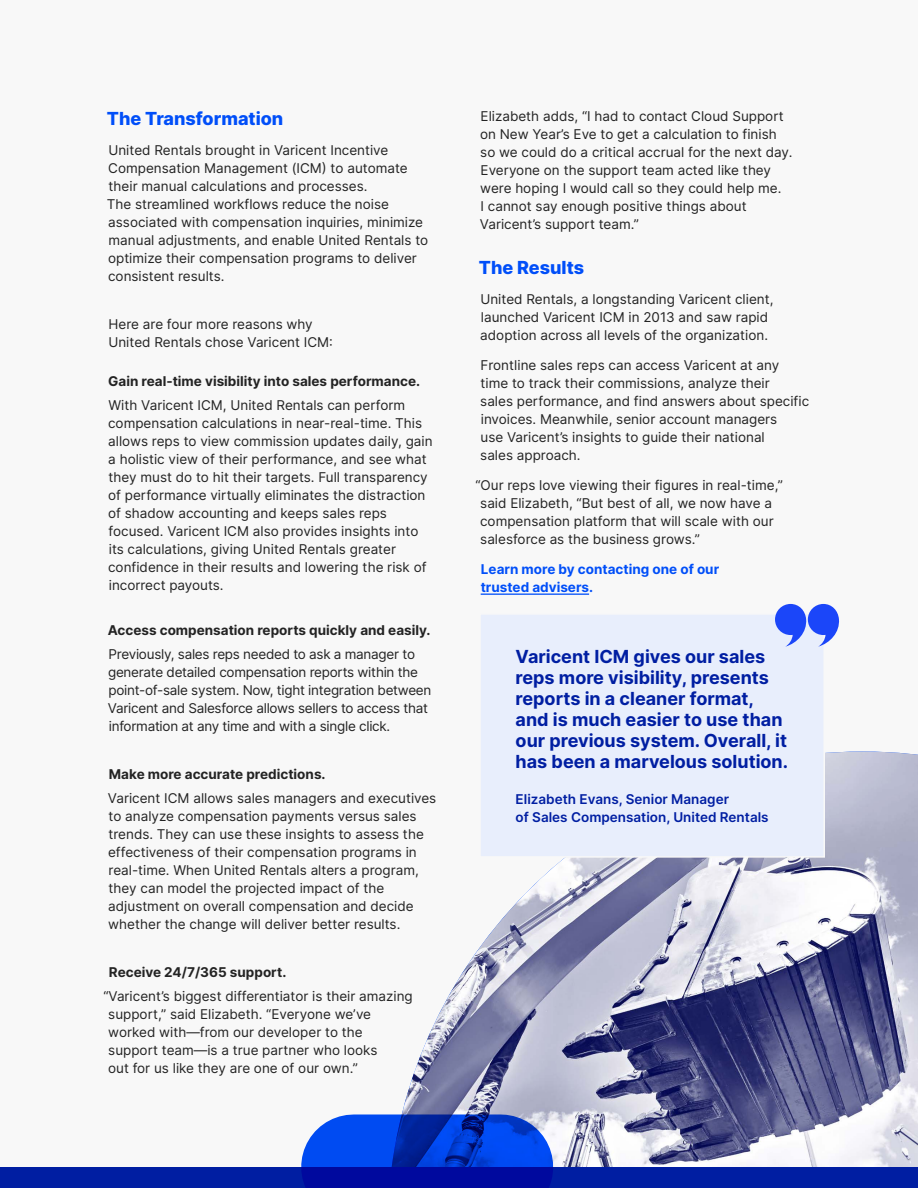
<style>
.page{position:relative;width:918px;height:1188px;background:#f8f8f8}
.page>*{position:absolute;margin:0;border:0;box-sizing:border-box;transform-origin:0 0}
.t1{font:700 18px/21px "Inter";color:#001ea2}
.t2{font:800 18px "Inter";color:#004ef9}
.t3{font:13.5px/18px "Inter";color:#232323}
.t4{font:13.5px/18px "Inter";letter-spacing:-.02em;color:#232323}
.t5{font:700 13.5px "Inter";color:#232323}
.t6{font:600 13.5px/18px "Inter";color:#001ea2}
.t7{font:700 13.5px/18px "Inter";color:#004ef9}
</style>
<div class="page">
<img style="left:402px;top:752px;width:516px;height:415px">
<div style="left:0;top:1167px;width:918px;height:21px;background:#001ea2"></div>
<div style="left:479px;top:613px;width:346px;height:245px;background:#e8eefc;border:2px solid #f8f8f8"></div>
<svg style="left:775px;top:604px;width:65px;height:43px"></svg>
<svg style="left:354px;top:1114px;width:147px;height:74px;background:#012cbe"></svg>
<hr style="left:481px;top:594px;width:108px;height:1px;background:#004ef9">
<h1 class="t2" style="left:107px;top:106px;width:178px">The Transformation</h1>
<p class="t3" style="left:107px;top:141px;width:323px">United Rentals brought in Varicent Incentive Compensation Management (ICM) to automate their manual calculations and processes.<br>The streamlined workflows reduce the noise associated with compensation inquiries, minimize manual adjustments, and enable United Rentals to optimize their compensation programs to deliver consistent results.</p>
<p class="t3" style="left:108px;top:315px;width:226px">Here are four more reasons why<br>United Rentals chose Varicent ICM:</p>
<p class="t5" style="left:108px;top:372px;width:313px">Gain real-time visibility into sales performance.</p>
<p class="t3" style="left:108px;top:396px;width:326px">With Varicent ICM, United Rentals can perform compensation calculations in near-real-time. This allows reps to view commission updates daily, gain a holistic view of their performance, and see what they must do to hit their targets. Full transparency of performance virtually eliminates the distraction of shadow accounting and keeps sales reps focused. Varicent ICM also provides insights into its calculations, giving United Rentals greater confidence in their results and lowering the risk of incorrect payouts.</p>
<p class="t5" style="left:108px;top:621px;width:324px">Access compensation reports quickly and easily.</p>
<p class="t4" style="left:108px;top:645px;width:325px">Previously, sales reps needed to ask a manager to generate detailed compensation reports within the point-of-sale system. Now, tight integration between Varicent and Salesforce allows sellers to access that information at any time and with a single click.</p>
<p class="t5" style="left:109px;top:765px;width:218px">Make more accurate predictions.</p>
<p class="t3" style="left:108px;top:789px;width:330px">Varicent ICM allows sales managers and executives to analyze compensation payments versus sales trends. They can use these insights to assess the effectiveness of their compensation programs in real-time. When United Rentals alters a program, they can model the projected impact of the adjustment on overall compensation and decide whether the change will deliver better results.</p>
<p class="t5" style="left:109px;top:963px;width:179px">Receive 24/7/365 support.</p>
<p class="t3" style="left:108px;top:987px;width:306px;text-indent:-5px">“Varicent’s biggest differentiator is their amazing support,” said Elizabeth. “Everyone we’ve worked with—from our developer to the support team—is a true partner who looks<br>out for us like they are one of our own.”</p>
<p class="t3" style="left:480px;top:107px;width:314px">Elizabeth adds, “I had to contact Cloud Support on New Year’s Eve to get a calculation to finish so we could do a critical accrual for the next day.<br>Everyone on the support team acted like they were hoping I would call so they could help me.<br>I cannot say enough positive things about Varicent’s support team.”</p>
<h1 class="t2" style="left:479px;top:254px;width:107px">The Results</h1>
<p class="t3" style="left:480px;top:290px;width:295px">United Rentals, a longstanding Varicent client, launched Varicent ICM in 2013 and saw rapid adoption across all levels of the organization.</p>
<p class="t3" style="left:480px;top:356px;width:330px">Frontline sales reps can access Varicent at any time to track their commissions, analyze their<br>sales performance, and find answers about specific invoices. Meanwhile, senior account managers<br>use Varicent’s insights to guide their national<br>sales approach.</p>
<p class="t3" style="left:480px;top:476px;width:304px;text-indent:-5px">“Our reps love viewing their figures in real-time,” said Elizabeth, “But best of all, we now have a compensation platform that will scale with our salesforce as the business grows.”</p>
<p class="t7" style="left:481px;top:560px;width:240px">Learn more by contacting one of our trusted advisers.</p>
<h1 class="t1" style="left:516px;top:646px;width:274px">Varicent ICM gives our sales reps more visibility, presents reports in a cleaner format, and is much easier to use than our previous system. Overall, it has been a marvelous solution.</h1>
<p class="t6" style="left:516px;top:790px;width:255px">Elizabeth Evans, Senior Manager<br>of Sales Compensation, United Rentals</p>
</div>
